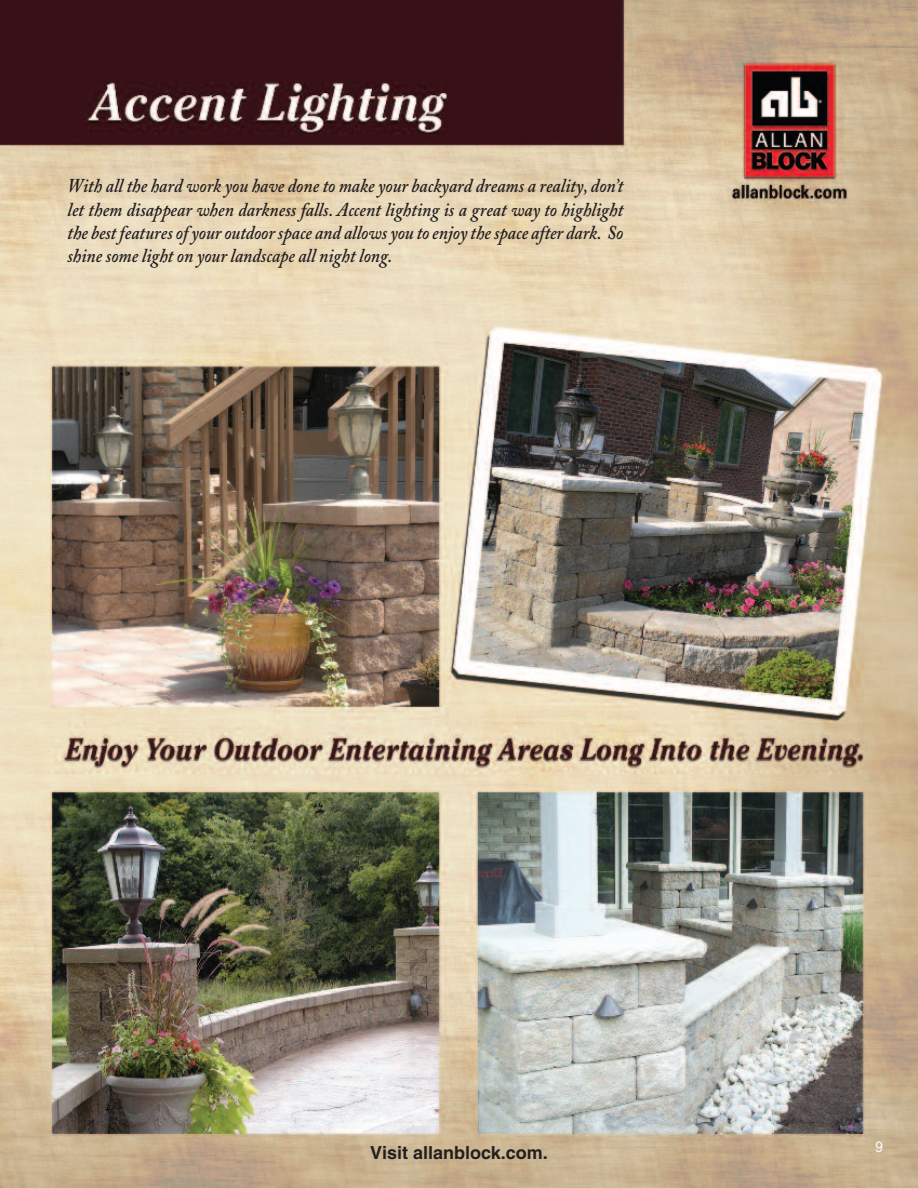
<style>
.page{position:relative;width:918px;height:1188px;background:#fff}
.page>*{position:absolute;margin:0;border:0;box-sizing:border-box;transform-origin:0 0}
.t1{font:italic 600 19.5px/23.4px "Adobe Caslon Pro";color:#231f20;text-align:justify;scale:.9 1}
.t2{font:700 18px "Helvetica";color:#231f20}
.t3{font:15px "Helvetica";color:#fff;scale:.9 1}
</style>
<div class="page">
<img style="left:0;top:0;width:918px;height:1188px">
<p class="t1" style="left:68px;top:177px;width:619px">With all the hard work you have done to make your backyard dreams a reality, don’t let them disappear when darkness falls. Accent lighting is a great way to highlight the best features of your outdoor space and allows you to enjoy the space after dark. So shine some light on your landscape all night long.</p>
<p class="t2" style="left:370px;top:1146px;width:179px">Visit allanblock.com.</p>
<p class="t3" style="left:876px;top:1141px;width:10px">9</p>
</div>
